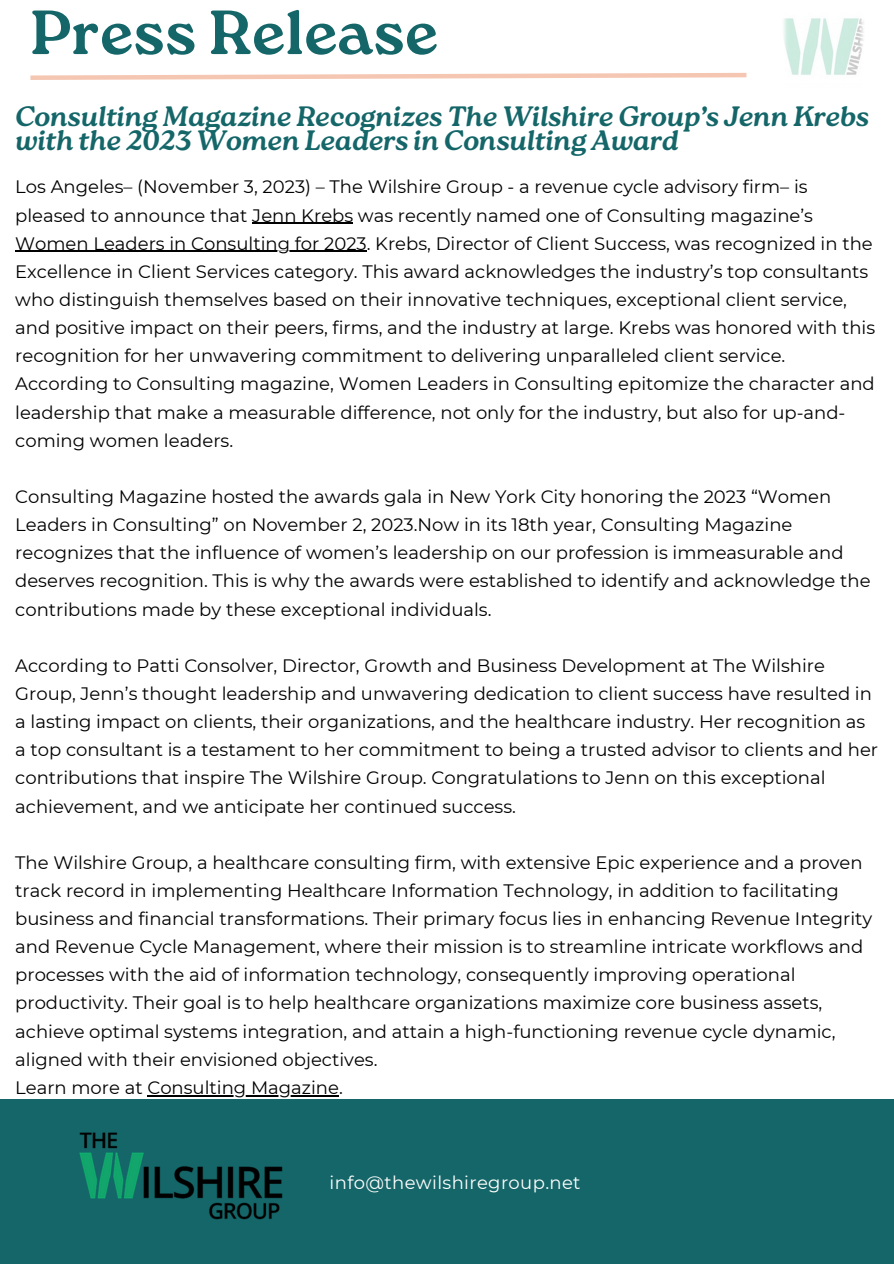
<style>
.page{position:relative;width:894px;height:1264px;background:#fff}
.page>*{position:absolute;margin:0;border:0;box-sizing:border-box;transform-origin:0 0}
.t1{font:700 62.25px "Roca One";color:#156669}
.t2{font:italic 700 28.05px/24.5px "Roca One";letter-spacing:-.02em;color:#156669}
.t3{font:18px/28.2px "Montserrat";color:#000001}
.t4{font:18px "Montserrat";letter-spacing:.02em;color:#fff}
</style>
<div class="page">
<div style="left:0;top:1099px;width:893px;height:164px;background:#156669"></div>
<svg style="left:30px;top:72px;width:717px;height:8px"></svg>
<img style="left:783px;top:18px;width:80px;height:57px">
<img style="left:79px;top:1132px;width:204px;height:88px">
<hr style="left:252px;top:223px;width:101px;height:1px;background:#000001">
<hr style="left:15px;top:251px;width:351px;height:1px;background:#000001">
<hr style="left:147px;top:1094px;width:192px;height:2px;background:#000001">
<p class="t1" style="left:30px;top:-4px;width:409px">Press Release</p>
<p class="t2" style="left:15px;top:104px;width:855px">Consulting Magazine Recognizes The Wilshire Group’s Jenn Krebs with the 2023 Women Leaders in Consulting Award</p>
<p class="t3" style="left:15px;top:173px;width:861px">Los Angeles– (November 3, 2023) – The Wilshire Group - a revenue cycle advisory firm– is pleased to announce that Jenn Krebs was recently named one of Consulting magazine’s Women Leaders in Consulting for 2023. Krebs, Director of Client Success, was recognized in the Excellence in Client Services category. This award acknowledges the industry’s top consultants who distinguish themselves based on their innovative techniques, exceptional client service, and positive impact on their peers, firms, and the industry at large. Krebs was honored with this recognition for her unwavering commitment to delivering unparalleled client service.</p>
<p class="t3" style="left:15px;top:370px;width:860px">According to Consulting magazine, Women Leaders in Consulting epitomize the character and leadership that make a measurable difference, not only for the industry, but also for up-and&shy;coming women leaders.</p>
<p class="t3" style="left:15px;top:482px;width:856px">Consulting Magazine hosted the awards gala in New York City honoring the 2023 “Women Leaders in Consulting” on November 2, 2023.Now in its 18th year, Consulting Magazine recognizes that the influence of women’s leadership on our profession is immeasurable and deserves recognition. This is why the awards were established to identify and acknowledge the contributions made by these exceptional individuals.</p>
<p class="t3" style="left:15px;top:651px;width:864px">According to Patti Consolver, Director, Growth and Business Development at The Wilshire Group, Jenn’s thought leadership and unwavering dedication to client success have resulted in a lasting impact on clients, their organizations, and the healthcare industry. Her recognition as a top consultant is a testament to her commitment to being a trusted advisor to clients and her contributions that inspire The Wilshire Group. Congratulations to Jenn on this exceptional achievement, and we anticipate her continued success.</p>
<p class="t3" style="left:15px;top:848px;width:858px">The Wilshire Group, a healthcare consulting firm, with extensive Epic experience and a proven track record in implementing Healthcare Information Technology, in addition to facilitating business and financial transformations. Their primary focus lies in enhancing Revenue Integrity and Revenue Cycle Management, where their mission is to streamline intricate workflows and processes with the aid of information technology, consequently improving operational productivity. Their goal is to help healthcare organizations maximize core business assets, achieve optimal systems integration, and attain a high-functioning revenue cycle dynamic, aligned with their envisioned objectives.</p>
<p class="t3" style="left:15px;top:1073px;width:329px">Learn more at Consulting Magazine.</p>
<p class="t4" style="left:329px;top:1171px;width:252px">info@thewilshiregroup.net</p>
</div>
